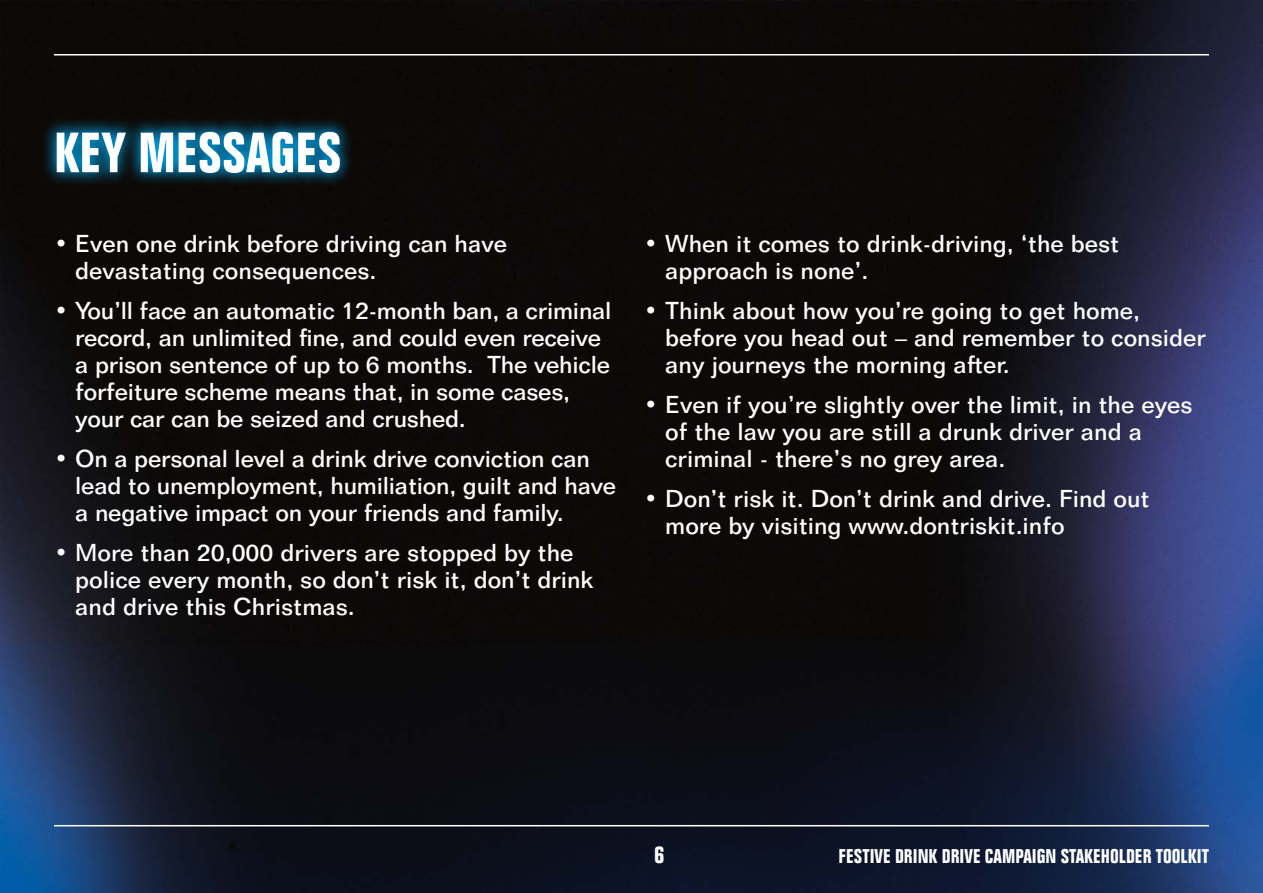
<style>
.page{position:relative;width:1263px;height:893px;background:#fff}
.page>*{position:absolute;margin:0;border:0;box-sizing:border-box;transform-origin:0 0}
.t1{font:700 condensed 55.5px "Folio BT";color:#fff}
.t2{font:500 24px/27px "Folio BT";color:#fff}
.t3{font:700 condensed 24px "Folio BT";color:#fff}
.t4{font:700 condensed 19.5px "Folio BT";color:#fff}
</style>
<div class="page">
<img style="left:0;top:0;width:1263px;height:893px">
<hr style="left:54px;top:825px;width:1155px;height:1px;background:#fff">
<hr style="left:54px;top:54px;width:1155px;height:2px;background:#fff">
<svg style="left:41px;top:117px;width:314px;height:71px;background:#064763"></svg>
<h1 class="t1" style="left:54px;top:119px;width:289px">KEY MESSAGES</h1>
<p class="t2" style="left:75px;top:230px;width:433px;text-indent:-21px">• Even one drink before driving can have devastating consequences.</p>
<p class="t2" style="left:75px;top:297px;width:538px;text-indent:-21px">• You’ll face an automatic 12-month ban, a criminal record, an unlimited fine, and could even receive a prison sentence of up to 6 months. The vehicle forfeiture scheme means that, in some cases, your car can be seized and crushed.</p>
<p class="t2" style="left:75px;top:444px;width:542px;text-indent:-21px">• On a personal level a drink drive conviction can lead to unemployment, humiliation, guilt and have a negative impact on your friends and family.</p>
<p class="t2" style="left:75px;top:538px;width:520px;text-indent:-21px">• More than 20,000 drivers are stopped by the police every month, so don’t risk it, don’t drink and drive this Christmas.</p>
<p class="t2" style="left:665px;top:230px;width:456px;text-indent:-21px">• When it comes to drink-driving, ‘the best approach is none’.</p>
<p class="t2" style="left:665px;top:297px;width:542px;text-indent:-21px">• Think about how you’re going to get home, before you head out – and remember to consider any journeys the morning after.</p>
<p class="t2" style="left:665px;top:390px;width:529px;text-indent:-21px">• Even if you’re slightly over the limit, in the eyes of the law you are still a drunk driver and a criminal - there’s no grey area.</p>
<p class="t2" style="left:665px;top:484px;width:486px;text-indent:-21px">• Don’t risk it. Don’t drink and drive. Find out more by visiting www.dontriskit.info</p>
<p class="t3" style="left:654px;top:840px;width:12px">6</p>
<p class="t4" style="left:838px;top:844px;width:372px">FESTIVE DRINK DRIVE CAMPAIGN STAKEHOLDER TOOLKIT</p>
</div>
